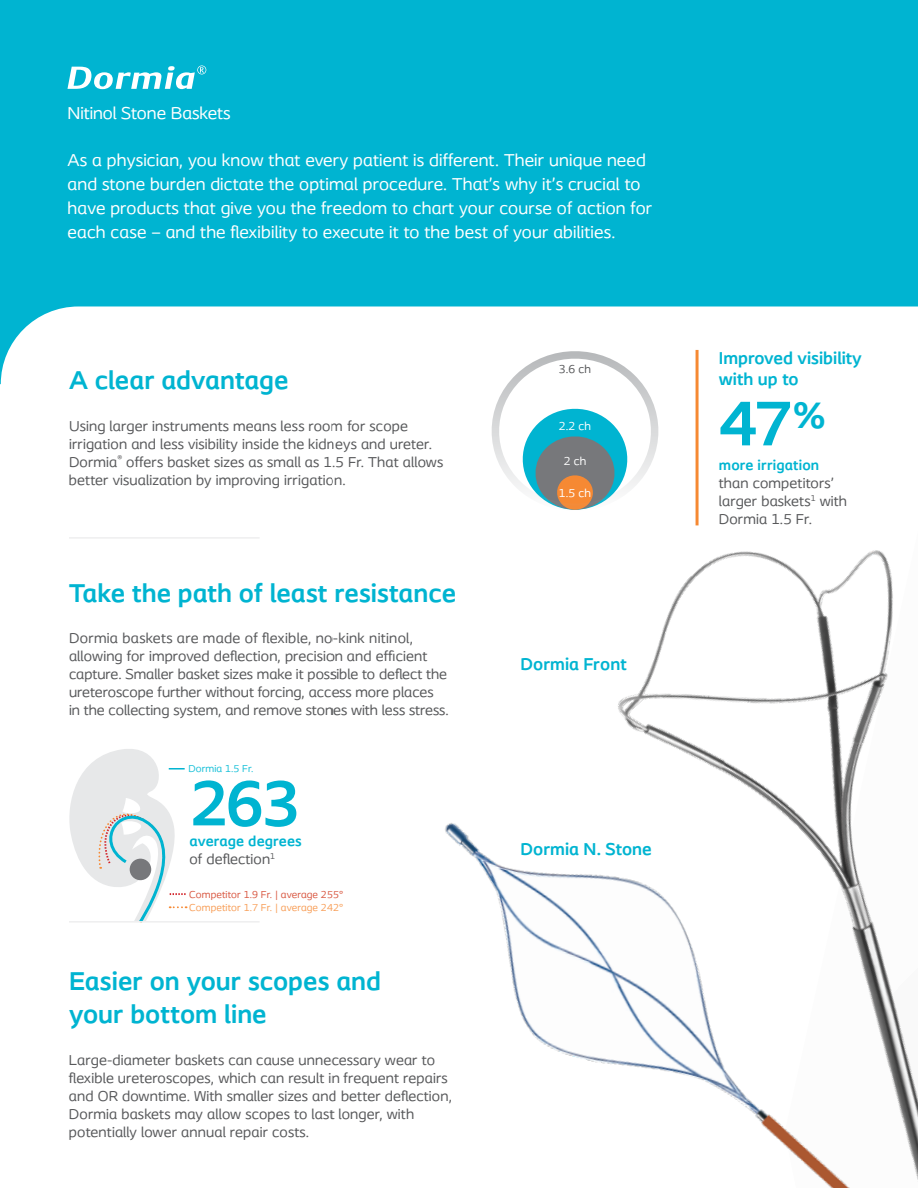
<style>
.page{position:relative;width:918px;height:1188px;background:#fff}
.page>*{position:absolute;margin:0;border:0;box-sizing:border-box;transform-origin:0 0}
.t1{font:700 66px "Coloplast";color:#00b4d1}
.t2{font:700 27px/33px "Coloplast";color:#00b4d1}
.t3{font:18px/24px "Coloplast";letter-spacing:.01em;color:#fff}
.t4{font:700 18px/21px "Coloplast";color:#00b4d1}
.t5{font:15px/18px "Coloplast";letter-spacing:.01em;color:#58595b}
.t6{font:700 15px/18px "Coloplast";letter-spacing:.01em;color:#00b4d1}
.t7{font:12px "Coloplast";color:#fff}
.t8{font:12px "Coloplast";color:#58595b}
.t9{font:10.5px "Coloplast";letter-spacing:.01em;color:#d95943}
.t10{font:10.5px "Coloplast";letter-spacing:.01em;color:#f89f59}
.t11{font:10.5px "Coloplast";letter-spacing:.01em;color:#18c0d8}
.s1{font-weight:400;color:#58595b}
</style>
<div class="page">
<svg style="left:0;top:0;width:918px;height:384px;background:#1dbcd6"></svg>
<hr style="left:69px;top:537px;width:191px;height:2px;background:#eeeeef">
<img style="left:342px;top:327px;width:576px;height:861px">
<img style="left:889px;top:829px;width:29px;height:358px">
<svg style="left:68px;top:65px;width:138px;height:24px"></svg>
<hr style="left:69px;top:921px;width:191px;height:2px;background:#eeeeef">
<svg style="left:69px;top:749px;width:118px;height:174px"></svg>
<p class="t3" style="left:68px;top:101px;width:165px">Nitinol Stone Baskets</p>
<p class="t3" style="left:68px;top:147px;width:586px">As a physician, you know that every patient is different. Their unique need and stone burden dictate the optimal procedure. That’s why it’s crucial to have products that give you the freedom to chart your course of action for each case – and the flexibility to execute it to the best of your abilities.</p>
<h2 class="t2" style="left:69px;top:364px;width:221px">A clear advantage</h2>
<p class="t5" style="left:69px;top:417px;width:376px">Using larger instruments means less room for scope irrigation and less visibility inside the kidneys and ureter.<br>Dormia<sup>®</sup> offers basket sizes as small as 1.5 Fr. That allows better visualization by improving irrigation.</p>
<h2 class="t2" style="left:69px;top:576px;width:389px">Take the path of least resistance</h2>
<p class="t5" style="left:69px;top:629px;width:381px">Dormia baskets are made of flexible, no-kink nitinol, allowing for improved deflection, precision and efficient capture. Smaller basket sizes make it possible to deflect the ureteroscope further without forcing, access more places<br>in the collecting system, and remove stones with less stress.</p>
<p class="t11" style="left:188px;top:762px;width:67px">Dormia 1.5 Fr.</p>
<h1 class="t1" style="left:190px;top:764px;width:112px">263</h1>
<p class="t6" style="left:190px;top:831px;width:114px">average degrees <span class="s1">of deflection</span><sup>1</sup></p>
<p class="t9" style="left:189px;top:888px;width:156px">Competitor 1.9 Fr. | average 255°</p>
<p class="t10" style="left:189px;top:902px;width:156px">Competitor 1.7 Fr. | average 242°</p>
<h2 class="t2" style="left:69px;top:964px;width:314px">Easier on your scopes and your bottom line</h2>
<p class="t5" style="left:69px;top:1051px;width:384px">Large-diameter baskets can cause unnecessary wear to flexible ureteroscopes, which can result in frequent repairs and OR downtime. With smaller sizes and better deflection, Dormia baskets may allow scopes to last longer, with potentially lower annual repair costs.</p>
<p class="t8" style="left:559px;top:362px;width:34px">3.6 ch</p>
<p class="t7" style="left:559px;top:419px;width:34px">2.2 ch</p>
<p class="t7" style="left:564px;top:454px;width:24px">2 ch</p>
<p class="t7" style="left:559px;top:486px;width:34px">1.5 ch</p>
<p class="t4" style="left:521px;top:653px;width:108px">Dormia Front</p>
<p class="t4" style="left:521px;top:838px;width:133px">Dormia N. Stone</p>
<p class="t4" style="left:719px;top:347px;width:144px">Improved visibility with up to</p>
<h1 class="t1" style="left:719px;top:384px;width:108px">47<sup>%</sup></h1>
<p class="t6" style="left:719px;top:455px;width:102px">more irrigation</p>
<p class="t5" style="left:719px;top:473px;width:130px">than competitors’ larger baskets<sup>1</sup> with<br>Dormia 1.5 Fr.</p>
</div>
